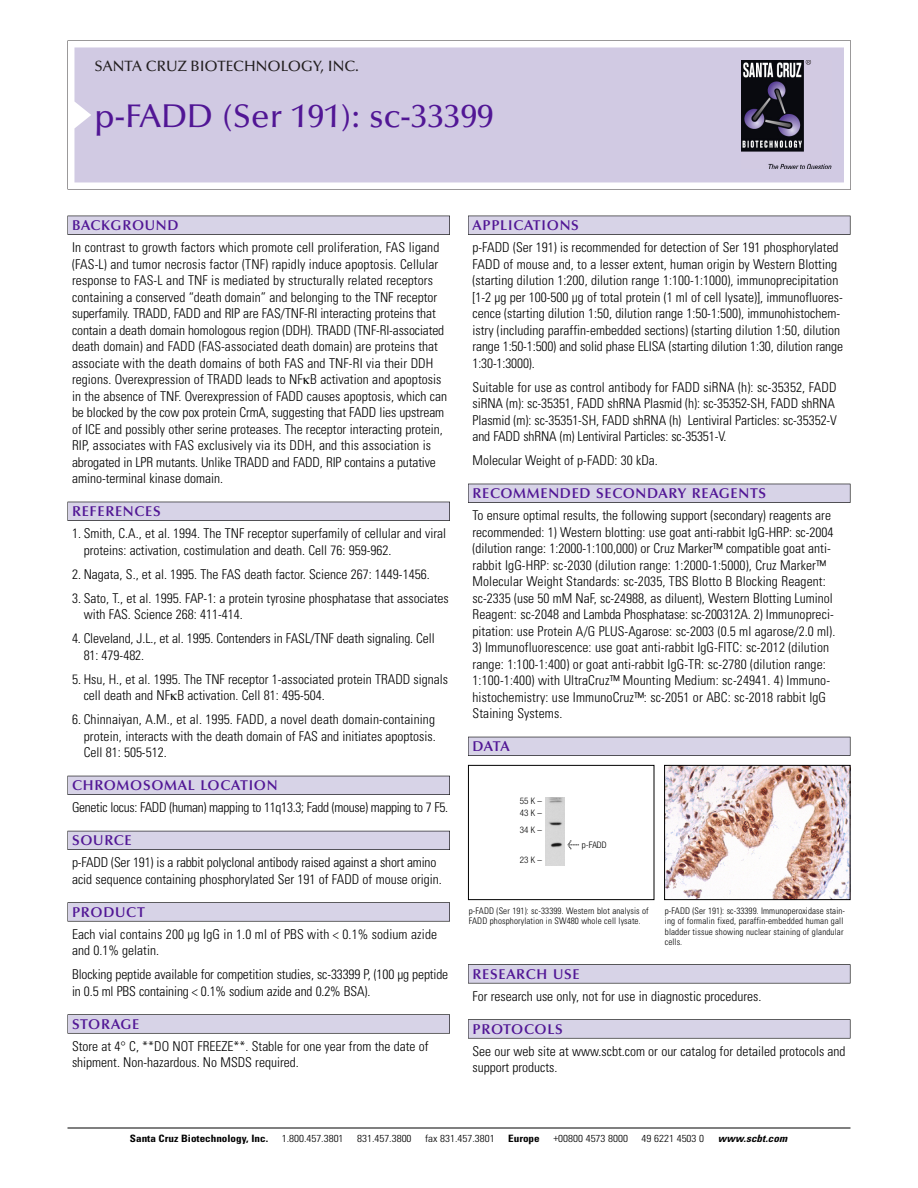
<style>
.page{position:relative;width:918px;height:1188px;background:#fff}
.page>*{position:absolute;margin:0;border:0;box-sizing:border-box;transform-origin:0 0}
.t1{font:500 33px "Optima";color:#511695}
.t2{font:500 15px "Optima";color:#231f20}
.t3{font:600 14.25px "Optima";letter-spacing:.05em;color:#511695}
.t4{font:300 condensed 13.5px/16.5px "Univers";color:#000}
.t5{font:300 condensed 13.5px "Univers";letter-spacing:-.02em;color:#000}
.t6{font:300 condensed 10.2px "Univers";color:#000;scale:1.1 1}
.t7{font:700 condensed 10.2px "Univers";color:#000;scale:1.1 1}
.t8{font:italic 700 condensed 10.2px "Univers";letter-spacing:.005em;color:#000;scale:1.1 1}
.t9{font:300 condensed 9px/10.5px "Univers";letter-spacing:.015em;color:#000}
.t10{font:300 condensed 9px/12px "Helvetica Neue";letter-spacing:.005em;color:#000}
.s1{font-family:"Meta Plus";font-weight:400;font-stretch:normal;font-size:10.5px}
</style>
<div class="page">
<svg style="left:68px;top:40px;width:783px;height:149px"></svg>
<div style="left:74px;top:47px;width:770px;height:135px;background:#d1cae3"></div>
<img style="left:741px;top:60px;width:90px;height:108px">
<div style="left:68px;top:216px;width:382px;height:19px;background:#525155"></div>
<div style="left:68px;top:216px;width:381px;height:18px;background:#d7d3e7"></div>
<div style="left:68px;top:502px;width:382px;height:19px;background:#515055"></div>
<div style="left:68px;top:502px;width:381px;height:18px;background:#d7d3e7"></div>
<div style="left:68px;top:776px;width:382px;height:19px;background:#525158"></div>
<div style="left:68px;top:776px;width:381px;height:18px;background:#d7d3e7"></div>
<div style="left:68px;top:831px;width:382px;height:19px;background:#54535a"></div>
<div style="left:68px;top:831px;width:381px;height:18px;background:#d7d3e7"></div>
<svg style="left:68px;top:902px;width:382px;height:20px"></svg>
<div style="left:68px;top:903px;width:381px;height:18px;background:#d7d3e7"></div>
<div style="left:68px;top:1014px;width:382px;height:20px;background:#626263"></div>
<div style="left:68px;top:1015px;width:381px;height:18px;background:#d7d3e7"></div>
<div style="left:468px;top:216px;width:382px;height:19px;background:#525155"></div>
<div style="left:468px;top:216px;width:382px;height:18px;background:#d7d3e7"></div>
<div style="left:468px;top:484px;width:382px;height:19px;background:#515055"></div>
<div style="left:468px;top:484px;width:382px;height:18px;background:#d7d3e7"></div>
<div style="left:468px;top:737px;width:382px;height:19px;background:#525158"></div>
<div style="left:468px;top:737px;width:382px;height:18px;background:#d7d3e7"></div>
<div style="left:468px;top:964px;width:382px;height:19px;background:#575759"></div>
<div style="left:468px;top:965px;width:382px;height:18px;background:#d7d3e7"></div>
<svg style="left:468px;top:1019px;width:382px;height:20px"></svg>
<div style="left:468px;top:1020px;width:382px;height:18px;background:#d7d3e7"></div>
<hr style="left:68px;top:1128px;width:782px;height:1px;background:#000">
<div style="left:468px;top:765px;width:186px;height:135px;border:1px solid #000"></div>
<img style="left:545px;top:797px;width:19px;height:68px">
<img style="left:666px;top:767px;width:182px;height:131px">
<div style="left:664px;top:765px;width:186px;height:135px;border:1px solid #000"></div>
<p class="t2" style="left:94px;top:61px;width:266px">SANTA CRUZ BIOTECHNOLOGY, INC.</p>
<h1 class="t1" style="left:94px;top:103px;width:401px">p-FADD (Ser 191): sc-33399</h1>
<p class="t3" style="left:72px;top:219px;width:108px">BACKGROUND</p>
<p class="t4" style="left:72px;top:240px;width:377px">In contrast to growth factors which promote cell proliferation, FAS ligand (FAS-L) and tumor necrosis factor (TNF) rapidly induce apoptosis. Cellular response to FAS-L and TNF is mediated by structurally related receptors containing a conserved “death domain” and belonging to the TNF receptor superfamily. TRADD, FADD and RIP are FAS/TNF-RI interacting proteins that contain a death domain homologous region (DDH). TRADD (TNF-RI-associated death domain) and FADD (FAS-associated death domain) are proteins that associate with the death domains of both FAS and TNF-RI via their DDH regions. Overexpression of TRADD leads to NF B activation and apoptosis in the absence of TNF. Overexpression of FADD causes apoptosis, which can be blocked by the cow pox protein CrmA, suggesting that FADD lies upstream of ICE and possibly other serine proteases. The receptor interacting protein, RIP, associates with FAS exclusively via its DDH, and this association is abrogated in LPR mutants. Unlike TRADD and FADD, RIP contains a putative amino-terminal kinase domain.</p>
<p class="t3" style="left:72px;top:506px;width:90px">REFERENCES</p>
<p class="t4" style="left:84px;top:526px;width:364px;text-indent:-12px">1. Smith, C.A., et al. 1994. The TNF receptor superfamily of cellular and viral proteins: activation, costimulation and death. Cell 76: 959-962.</p>
<p class="t4" style="left:72px;top:567px;width:359px">2. Nagata, S., et al. 1995. The FAS death factor. Science 267: 1449-1456.</p>
<p class="t4" style="left:84px;top:591px;width:367px;text-indent:-12px">3. Sato, T., et al. 1995. FAP-1: a protein tyrosine phosphatase that associates with FAS. Science 268: 411-414.</p>
<p class="t4" style="left:84px;top:631px;width:353px;text-indent:-12px">4. Cleveland, J.L., et al. 1995. Contenders in FASL/TNF death signaling. Cell<br>81: 479-482.</p>
<p class="t4" style="left:84px;top:672px;width:366px;text-indent:-12px">5. Hsu, H., et al. 1995. The TNF receptor 1-associated protein TRADD signals cell death and NF B activation. Cell 81: 495-504.</p>
<p class="t4" style="left:84px;top:712px;width:354px;text-align:justify;text-indent:-12px">6. Chinnaiyan, A.M., et al. 1995. FADD, a novel death domain-containing protein, interacts with the death domain of FAS and initiates apoptosis.<br>Cell 81: 505-512.</p>
<p class="t3" style="left:72px;top:780px;width:207px">CHROMOSOMAL LOCATION</p>
<p class="t5" style="left:72px;top:802px;width:378px">Genetic locus: FADD (human) mapping to 11q13.3; Fadd (mouse) mapping to 7 F5.</p>
<p class="t3" style="left:72px;top:835px;width:61px">SOURCE</p>
<p class="t4" style="left:72px;top:855px;width:371px">p-FADD (Ser 191) is a rabbit polyclonal antibody raised against a short amino acid sequence containing phosphorylated Ser 191 of FADD of mouse origin.</p>
<p class="t3" style="left:72px;top:906px;width:74px">PRODUCT</p>
<p class="t4" style="left:72px;top:927px;width:367px">Each vial contains 200 µg IgG in 1.0 ml of PBS with &lt; 0.1% sodium azide and 0.1% gelatin.</p>
<p class="t4" style="left:72px;top:967px;width:378px">Blocking peptide available for competition studies, sc-33399 P, (100 µg peptide in 0.5 ml PBS containing &lt; 0.1% sodium azide and 0.2% BSA).</p>
<p class="t3" style="left:72px;top:1018px;width:69px">STORAGE</p>
<p class="t4" style="left:72px;top:1039px;width:358px">Store at 4° C, **DO NOT FREEZE**. Stable for one year from the date of shipment. Non-hazardous. No MSDS required.</p>
<p class="t3" style="left:473px;top:219px;width:108px">APPLICATIONS</p>
<p class="t4" style="left:473px;top:240px;width:372px">p-FADD (Ser 191) is recommended for detection of Ser 191 phosphorylated FADD of mouse and, to a lesser extent, human origin by Western Blotting (starting dilution 1:200, dilution range 1:100-1:1000), immunoprecipitation [1-2 µg per 100-500 µg of total protein (1 ml of cell lysate)], immunofluores&shy;cence (starting dilution 1:50, dilution range 1:50-1:500), immunohistochem&shy;istry (including paraffin-embedded sections) (starting dilution 1:50, dilution range 1:50-1:500) and solid phase ELISA (starting dilution 1:30, dilution range 1:30-1:3000).</p>
<p class="t4" style="left:473px;top:380px;width:366px">Suitable for use as control antibody for FADD siRNA (h): sc-35352, FADD siRNA (m): sc-35351, FADD shRNA Plasmid (h): sc-35352-SH, FADD shRNA Plasmid (m): sc-35351-SH, FADD shRNA (h) Lentiviral Particles: sc-35352-V and FADD shRNA (m) Lentiviral Particles: sc-35351-V.</p>
<p class="t4" style="left:473px;top:453px;width:187px">Molecular Weight of p-FADD: 30 kDa.</p>
<p class="t3" style="left:473px;top:488px;width:295px">RECOMMENDED SECONDARY REAGENTS</p>
<p class="t4" style="left:473px;top:508px;width:364px">To ensure optimal results, the following support (secondary) reagents are recommended: 1) Western blotting: use goat anti-rabbit IgG-HRP: sc-2004 (dilution range: 1:2000-1:100,000) or Cruz Marker™ compatible goat anti&shy;rabbit IgG-HRP: sc-2030 (dilution range: 1:2000-1:5000), Cruz Marker™ Molecular Weight Standards: sc-2035, TBS Blotto B Blocking Reagent: sc-2335 (use 50 mM NaF, sc-24988, as diluent), Western Blotting Luminol Reagent: sc-2048 and Lambda Phosphatase: sc-200312A. 2) Immunopreci&shy;pitation: use Protein A/G PLUS-Agarose: sc-2003 (0.5 ml agarose/2.0 ml).</p>
<p class="t4" style="left:473px;top:640px;width:359px">3) Immunofluorescence: use goat anti-rabbit IgG-FITC: sc-2012 (dilution range: 1:100-1:400) or goat anti-rabbit IgG-TR: sc-2780 (dilution range:<br>1:100-1:400) with UltraCruz™ Mounting Medium: sc-24941. 4) Immuno&shy;histochemistry: use ImmunoCruz™: sc-2051 or ABC: sc-2018 rabbit IgG Staining Systems.</p>
<p class="t3" style="left:473px;top:741px;width:39px">DATA</p>
<p class="t10" style="left:520px;top:795px;width:24px">55K–<br>43K–</p>
<p class="t10" style="left:520px;top:824px;width:24px">34K–</p>
<p class="t10" style="left:520px;top:854px;width:24px">23K–</p>
<p class="t10" style="left:568px;top:840px;width:41px"><span class="s1">&lt;</span> p-FADD</p>
<p class="t9" style="left:469px;top:906px;width:182px">p-FADD (Ser 191): sc-33399. Western blot analysis of<br>FADD phosphorylation in SW480 whole cell lysate.</p>
<p class="t9" style="left:665px;top:906px;width:182px">p-FADD (Ser 191): sc-33399. Immunoperoxidase stain&shy;ing of formalin fixed, paraffin-embedded human gall bladder tissue showing nuclear staining of glandular cells.</p>
<p class="t3" style="left:473px;top:968px;width:109px">RESEARCH USE</p>
<p class="t4" style="left:473px;top:989px;width:290px">For research use only, not for use in diagnostic procedures.</p>
<p class="t3" style="left:473px;top:1023px;width:92px">PROTOCOLS</p>
<p class="t4" style="left:473px;top:1044px;width:375px">See our web site at www.scbt.com or our catalog for detailed protocols and support products.</p>
<p class="t7" style="left:130px;top:1135px;width:127px">Santa Cruz Biotechnology, Inc.</p>
<p class="t6" style="left:282px;top:1135px;width:58px">1.800.457.3801</p>
<p class="t6" style="left:357px;top:1135px;width:51px">831.457.3800</p>
<p class="t6" style="left:425px;top:1135px;width:65px">fax 831.457.3801</p>
<p class="t7" style="left:508px;top:1135px;width:30px">Europe</p>
<p class="t6" style="left:553px;top:1135px;width:69px">+00800 4573 8000</p>
<p class="t6" style="left:642px;top:1135px;width:58px">49 6221 4503 0</p>
<p class="t8" style="left:718px;top:1135px;width:64px">www.scbt.com</p>
</div>
